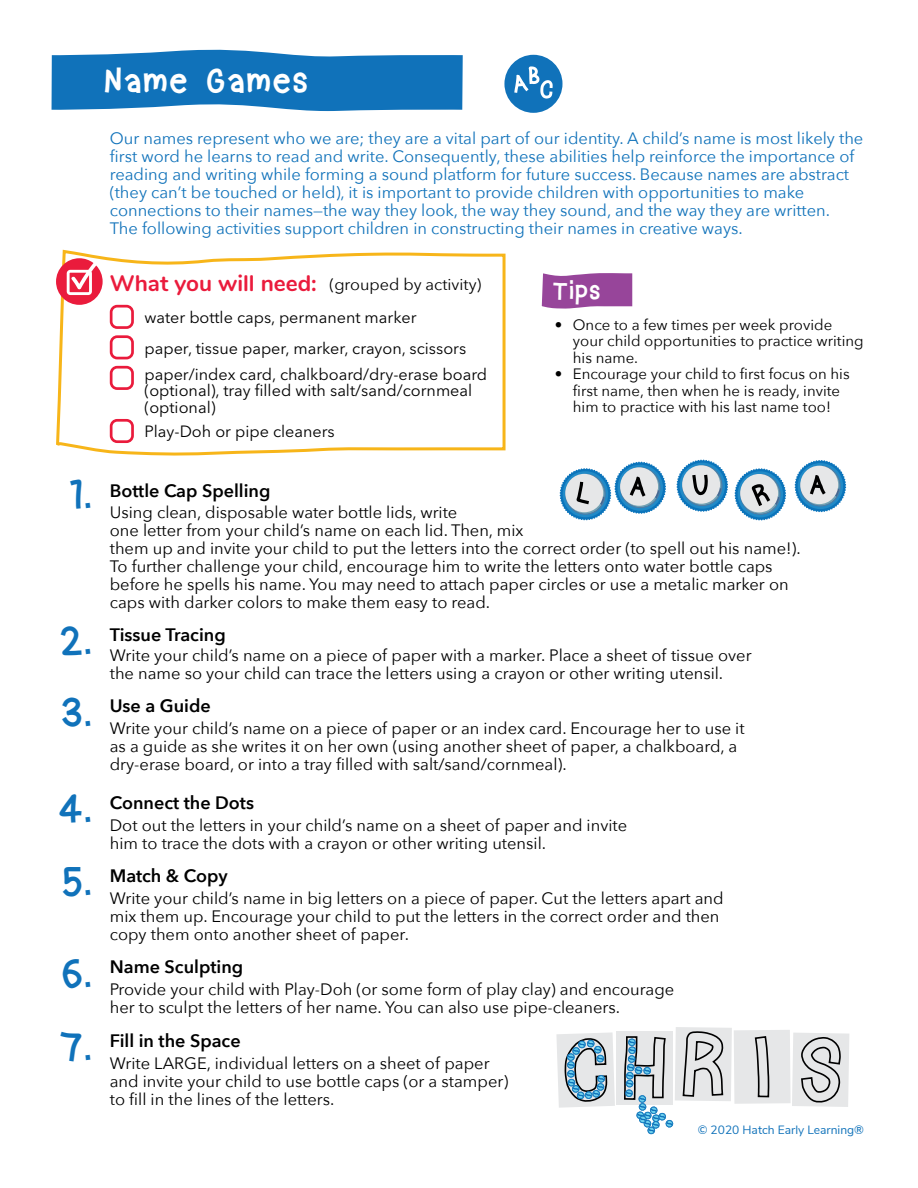
<style>
.page{position:relative;width:918px;height:1188px;background:#fff}
.page>*{position:absolute;margin:0;border:0;box-sizing:border-box;transform-origin:0 0}
.Numbers{font:42.15px "crayon kids";color:#1072ba}
.Hatch_Activity{font:37.5px "crayon kids";color:#fff}
.Purple_Ribbon_Text{font:27px "crayon kids";color:#fff}
.Hatch_Subtitle{font:700 22.5px "Nunito";color:#ea1b3c}
.Activity_Direction_H{font:600 18px "Avenir Next";color:#000}
.Activity_Direction_T{font:16.5px/18px "Avenir Next";color:#000}
.Skill_Description{font:16.5px/18px "Avenir Next";color:#1072ba}
.What_you_will_need_L{font:16.2px/16.5px "Avenir Next LT Pro";color:#000}
.t1{font:16.2px "Avenir Next";color:#000}
.t2{font:15px/16.5px "Avenir Next";color:#000}
.copyright{font:12px "Nunito Sans";color:#1072ba}
</style>
<div class="page">
<svg style="left:52px;top:49px;width:411px;height:62px;background:#2c82c2"></svg>
<svg style="left:504px;top:55px;width:59px;height:58px"></svg>
<svg style="left:542px;top:273px;width:90px;height:36px;background:#a055a2"></svg>
<svg style="left:56px;top:249px;width:450px;height:207px"></svg>
<svg style="left:56px;top:258px;width:47px;height:47px"></svg>
<div style="left:111px;top:306px;width:22px;height:22px;background:#fff;border-radius:6px"></div>
<div style="left:110px;top:305px;width:24px;height:24px;border:3px solid #ea1b3c;border-radius:6px"></div>
<div style="left:111px;top:337px;width:22px;height:21px;background:#fff;border-radius:6px"></div>
<div style="left:110px;top:335px;width:24px;height:24px;border:3px solid #ea1b3c;border-radius:6px"></div>
<div style="left:111px;top:367px;width:22px;height:22px;background:#fff;border-radius:6px"></div>
<div style="left:110px;top:366px;width:24px;height:24px;border:3px solid #ea1b3c;border-radius:6px"></div>
<div style="left:111px;top:420px;width:22px;height:22px;background:#fff;border-radius:6px"></div>
<div style="left:110px;top:419px;width:24px;height:24px;border:3px solid #ea1b3c;border-radius:6px"></div>
<svg style="left:560px;top:461px;width:106px;height:60px"></svg>
<svg style="left:676px;top:459px;width:52px;height:53px"></svg>
<svg style="left:734px;top:468px;width:52px;height:53px"></svg>
<svg style="left:794px;top:460px;width:52px;height:52px"></svg>
<svg style="left:556px;top:1032px;width:59px;height:76px;background:#b6c6d0"></svg>
<div style="left:617px;top:1031px;width:56px;height:74px;background:#e6e7e8"></div>
<svg style="left:624px;top:1027px;width:225px;height:107px"></svg>
<p class="Hatch_Activity" style="left:103px;top:63px;width:207px">Name Games</p>
<p class="Skill_Description" style="left:110px;top:128px;width:755px">Our names represent who we are; they are a vital part of our identity. A child’s name is most likely the first word he learns to read and write. Consequently, these abilities help reinforce the importance of reading and writing while forming a sound platform for future success. Because names are abstract (they can’t be touched or held), it is important to provide children with opportunities to make connections to their names—the way they look, the way they sound, and the way they are written.</p>
<p class="Skill_Description" style="left:110px;top:218px;width:634px">The following activities support children in constructing their names in creative ways.</p>
<p class="Hatch_Subtitle" style="left:110px;top:266px;width:209px">What you will need:</p>
<p class="What_you_will_need_L" style="left:144px;top:309px;width:274px">water bottle caps, permanent marker</p>
<p class="t1" style="left:330px;top:270px;width:153px">(grouped by activity)</p>
<p class="What_you_will_need_L" style="left:144px;top:340px;width:323px">paper, tissue paper, marker, crayon, scissors</p>
<p class="What_you_will_need_L" style="left:144px;top:366px;width:344px">paper/index card, chalkboard/dry-erase board (optional), tray filled with salt/sand/cornmeal (optional)</p>
<p class="What_you_will_need_L" style="left:144px;top:423px;width:192px">Play-Doh or pipe cleaners</p>
<p class="Purple_Ribbon_Text" style="left:552px;top:278px;width:50px">Tips</p>
<p class="t2" style="left:573px;top:316px;width:292px;text-indent:-18px">• Once to a few times per week provide your child opportunities to practice writing his name.</p>
<p class="t2" style="left:555px;top:365px;width:296px;text-align:center">• Encourage your child to first focus on his first name, then when he is ready, invite him to practice with his last name too!</p>
<p class="Numbers" style="left:68px;top:476px;width:26px">1.</p>
<p class="Activity_Direction_H" style="left:110px;top:475px;width:162px">Bottle Cap Spelling</p>
<p class="Activity_Direction_T" style="left:110px;top:502px;width:693px">Using clean, disposable water bottle lids, write<br>one letter from your child’s name on each lid. Then, mix<br>them up and invite your child to put the letters into the correct order (to spell out his name!).<br>To further challenge your child, encourage him to write the letters onto water bottle caps before he spells his name. You may need to attach paper circles or use a metalic marker on caps with darker colors to make them easy to read.</p>
<p class="Numbers" style="left:59px;top:622px;width:36px">2.</p>
<p class="Activity_Direction_H" style="left:110px;top:619px;width:117px">Tissue Tracing</p>
<p class="Activity_Direction_T" style="left:110px;top:646px;width:643px">Write your child’s name on a piece of paper with a marker. Place a sheet of tissue over the name so your child can trace the letters using a crayon or other writing utensil.</p>
<p class="Activity_Direction_H" style="left:110px;top:691px;width:103px">Use a Guide</p>
<p class="Activity_Direction_T" style="left:110px;top:719px;width:636px">Write your child’s name on a piece of paper or an index card. Encourage her to use it as a guide as she writes it on her own (using another sheet of paper, a chalkboard, a dry-erase board, or into a tray filled with salt/sand/cornmeal).</p>
<p class="Numbers" style="left:60px;top:694px;width:34px">3.</p>
<p class="Numbers" style="left:57px;top:790px;width:37px">4.</p>
<p class="Activity_Direction_H" style="left:110px;top:787px;width:146px">Connect the Dots</p>
<p class="Activity_Direction_T" style="left:110px;top:816px;width:519px">Dot out the letters in your child’s name on a sheet of paper and invite him to trace the dots with a crayon or other writing utensil.</p>
<p class="Numbers" style="left:61px;top:863px;width:33px">5.</p>
<p class="Activity_Direction_H" style="left:110px;top:860px;width:119px">Match &amp; Copy</p>
<p class="Activity_Direction_T" style="left:110px;top:889px;width:615px">Write your child’s name in big letters on a piece of paper. Cut the letters apart and mix them up. Encourage your child to put the letters in the correct order and then copy them onto another sheet of paper.</p>
<p class="Numbers" style="left:61px;top:955px;width:33px">6.</p>
<p class="Activity_Direction_H" style="left:110px;top:951px;width:135px">Name Sculpting</p>
<p class="Activity_Direction_T" style="left:110px;top:980px;width:566px">Provide your child with Play-Doh (or some form of play clay) and encourage her to sculpt the letters of her name. You can also use pipe-cleaners.</p>
<p class="Numbers" style="left:59px;top:1028px;width:36px">7.</p>
<p class="Activity_Direction_H" style="left:110px;top:1025px;width:132px">Fill in the Space</p>
<p class="Activity_Direction_T" style="left:110px;top:1054px;width:400px">Write LARGE, individual letters on a sheet of paper and invite your child to use bottle caps (or a stamper) to fill in the lines of the letters.</p>
<p class="copyright" style="left:698px;top:1122px;width:168px">© 2020 Hatch Early Learning®</p>
</div>
